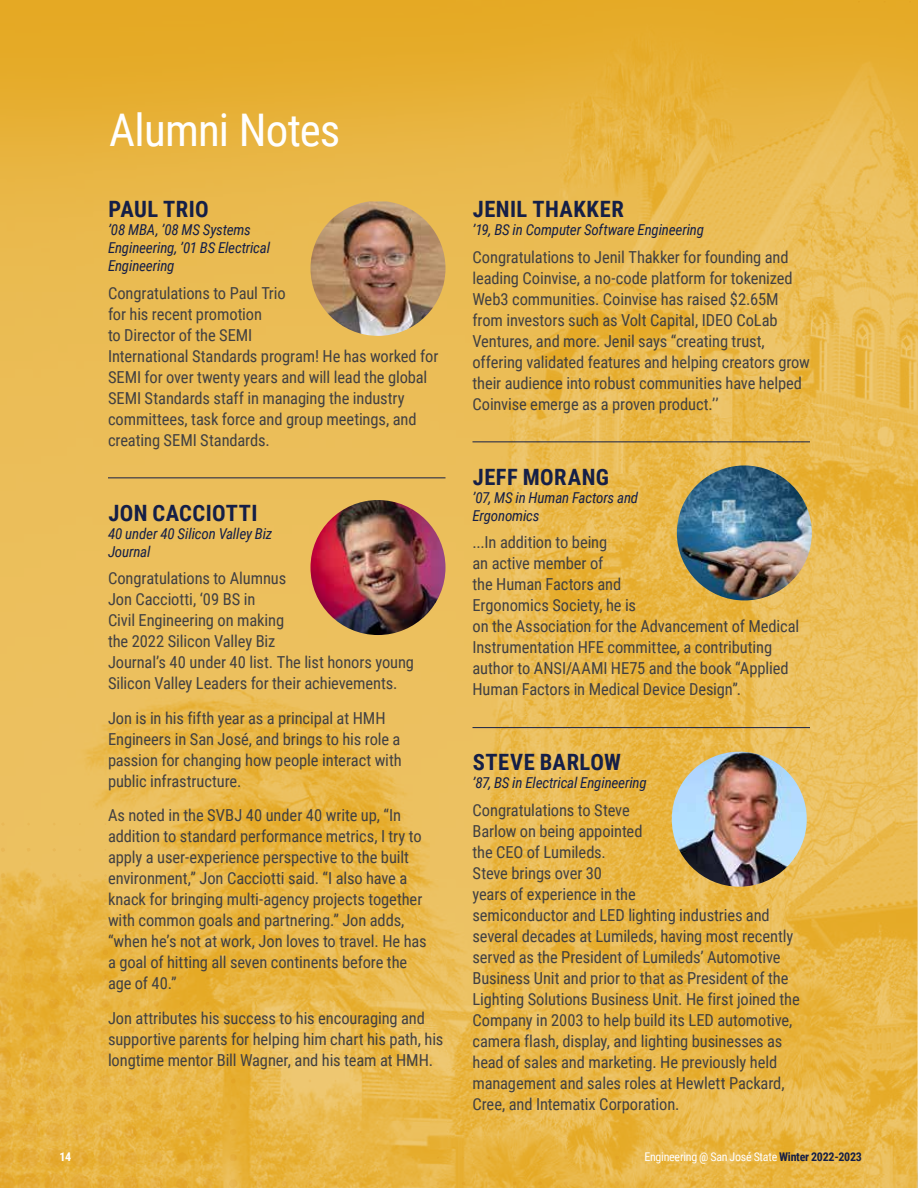
<style>
.page{position:relative;width:918px;height:1188px;background:#fff}
.page>*{position:absolute;margin:0;border:0;box-sizing:border-box;transform-origin:0 0}
.t1{font:45px "Roboto Condensed";letter-spacing:-.015em;color:#fff}
.t2{font:700 22.5px "Roboto Condensed";letter-spacing:.02em;color:#151f47}
.t3{font:16.5px/21px "Roboto Condensed";letter-spacing:-.005em;color:#414042}
.t4{font:italic 15px/18px "Roboto Condensed";letter-spacing:-.015em;color:#151f47}
.t5{font:12px "Roboto Condensed";letter-spacing:-.02em;color:#fff}
.t6{font:700 12px "Roboto Condensed";color:#fff}
.s1{font-weight:700;color:#151f47}
</style>
<div class="page">
<img style="left:0;top:0;width:918px;height:822px">
<svg style="left:0;top:822px;width:917px;height:366px;background:#e9b749"></svg>
<svg style="left:676px;top:0;width:242px;height:287px;background:#e8b647"></svg>
<img style="left:917px;top:578px;width:1px;height:610px">
<hr style="left:108px;top:477px;width:338px;height:1px;background:#151f47">
<img style="left:310px;top:201px;width:136px;height:135px">
<img style="left:310px;top:500px;width:136px;height:135px;border-radius:68px">
<hr style="left:472px;top:441px;width:338px;height:1px;background:#151f47">
<hr style="left:472px;top:727px;width:338px;height:1px;background:#151f47">
<img style="left:672px;top:752px;width:135px;height:135px;border-radius:68px">
<img style="left:677px;top:465px;width:135px;height:135px;border-radius:68px">
<h1 class="t1" style="left:109px;top:99px;width:233px">Alumni Notes</h1>
<h2 class="t2" style="left:108px;top:193px;width:102px">PAUL TRIO</h2>
<p class="t4" style="left:108px;top:220px;width:164px">’08 MBA, ’08 MS Systems<br>Engineering, ’01 BS Electrical<br>Engineering</p>
<p class="t3" style="left:108px;top:282px;width:332px">Congratulations to Paul Trio<br>for his recent promotion<br>to Director of the SEMI<br>International Standards program! He has worked for SEMI for over twenty years and will lead the global SEMI Standards staff in managing the industry committees, task force and group meetings, and creating SEMI Standards.</p>
<h2 class="t2" style="left:108px;top:497px;width:151px">JON CACCIOTTI</h2>
<p class="t4" style="left:108px;top:524px;width:166px">40 under 40 Silicon Valley Biz<br>Journal</p>
<p class="t3" style="left:108px;top:567px;width:308px">Congratulations to Alumnus<br>Jon Cacciotti, ‘09 BS in<br>Civil Engineering on making<br>the 2022 Silicon Valley Biz<br>Journal’s 40 under 40 list. The list honors young Silicon Valley Leaders for their achievements.</p>
<p class="t3" style="left:108px;top:707px;width:295px">Jon is in his fifth year as a principal at HMH Engineers in San José, and brings to his role a passion for changing how people interact with public infrastructure.</p>
<p class="t3" style="left:108px;top:804px;width:320px">As noted in the SVBJ 40 under 40 write up, “In addition to standard performance metrics, I try to apply a user-experience perspective to the built environment,” Jon Cacciotti said. “I also have a knack for bringing multi-agency projects together with common goals and partnering.” Jon adds, “when he’s not at work, Jon loves to travel. He has a goal of hitting all seven continents before the age of 40.”</p>
<p class="t3" style="left:108px;top:1007px;width:337px">Jon attributes his success to his encouraging and supportive parents for helping him chart his path, his longtime mentor Bill Wagner, and his team at HMH.</p>
<h2 class="t2" style="left:473px;top:193px;width:152px">JENIL THAKKER</h2>
<p class="t4" style="left:472px;top:220px;width:233px">’19, BS in Computer Software Engineering</p>
<p class="t3" style="left:472px;top:246px;width:339px">Congratulations to Jenil Thakker for founding and leading Coinvise, a no-code platform for tokenized Web3 communities. Coinvise has raised $2.65M from investors such as Volt Capital, IDEO CoLab Ventures, and more. Jenil says “creating trust, offering validated features and helping creators grow their audience into robust communities have helped Coinvise emerge as a proven product.’’</p>
<h2 class="t2" style="left:473px;top:461px;width:138px">JEFF MORANG</h2>
<p class="t4" style="left:472px;top:488px;width:167px">’07, MS in Human Factors and<br>Ergonomics</p>
<p class="t3" style="left:472px;top:531px;width:328px">...In addition to being<br>an active member of<br>the Human Factors and<br>Ergonomics Society, he is<br>on the Association for the Advancement of Medical Instrumentation HFE committee, a contributing author to ANSI/AAMI HE75 and the book “Applied Human Factors in Medical Device Design”.</p>
<h2 class="t2" style="left:473px;top:747px;width:150px">STEVE BARLOW</h2>
<p class="t4" style="left:472px;top:773px;width:176px">’87, BS in Electrical Engineering</p>
<p class="t3" style="left:472px;top:799px;width:329px">Congratulations to Steve<br>Barlow on being appointed<br>the CEO of Lumileds.<br>Steve brings over 30<br>years of experience in the<br>semiconductor and LED lighting industries and several decades at Lumileds, having most recently served as the President of Lumileds’ Automotive Business Unit and prior to that as President of the Lighting Solutions Business Unit. He first joined the Company in 2003 to help build its LED automotive, camera flash, display, and lighting businesses as head of sales and marketing. He previously held management and sales roles at Hewlett Packard, Cree, and Intematix Corporation.</p>
<p class="t6" style="left:59px;top:1148px;width:13px">14</p>
<p class="t5" style="left:644px;top:1148px;width:219px">Engineering @ San José State <span class="s1">Winter 2022-2023</span></p>
</div>
